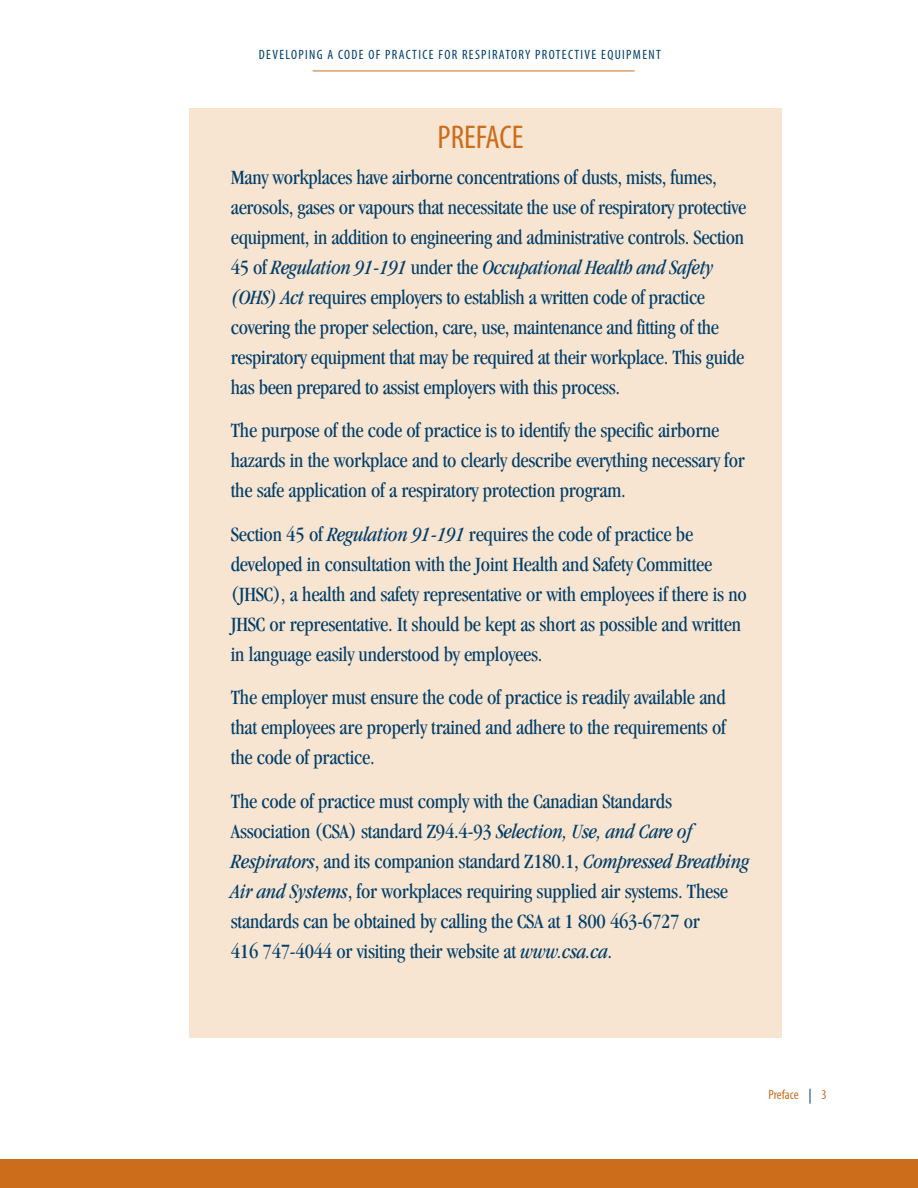
<style>
.page{position:relative;width:918px;height:1188px;background:#fff}
.page>*{position:absolute;margin:0;border:0;box-sizing:border-box;transform-origin:0 0}
.t1{font:condensed 33px "Myriad";color:#cc6d1b}
.t2{font:condensed 21px/30px "Garamond";letter-spacing:-.01em;color:#003e69}
.t3{font:condensed 13.5px "Myriad";letter-spacing:.1em;color:#003e69}
.t4{font:condensed 13.5px "Myriad";letter-spacing:-.005em;color:#cc6d1b}
.s1{font-style:italic}
</style>
<div class="page">
<svg style="left:810px;top:1089px;width:1px;height:15px"></svg>
<hr style="left:313px;top:71px;width:321px;height:1px;background:#cc6d1b">
<div style="left:189px;top:108px;width:592px;height:929px;background:#f7e4d1"></div>
<div style="left:0;top:1160px;width:918px;height:28px;background:#cc6d1b"></div>
<p class="t3" style="left:259px;top:50px;width:404px">DEVELOPING A CODE OF PRACTICE FOR RESPIRATORY PROTECTIVE EQUIPMENT</p>
<h1 class="t1" style="left:438px;top:126px;width:87px">PREFACE</h1>
<p class="t2" style="left:231px;top:163px;width:517px">Many workplaces have airborne concentrations of dusts, mists, fumes, aerosols, gases or vapours that necessitate the use of respiratory protective equipment, in addition to engineering and administrative controls. Section 45 of <span class="s1">Regulation 91-191</span> under the <span class="s1">Occupational Health and Safety (OHS) Act</span> requires employers to establish a written code of practice covering the proper selection, care, use, maintenance and fitting of the respiratory equipment that may be required at their workplace. This guide has been prepared to assist employers with this process.</p>
<p class="t2" style="left:231px;top:417px;width:515px">The purpose of the code of practice is to identify the specific airborne hazards in the workplace and to clearly describe everything necessary for the safe application of a respiratory protection program.</p>
<p class="t2" style="left:231px;top:520px;width:517px">Section 45 of <span class="s1">Regulation 91-191</span> requires the code of practice be developed in consultation with the Joint Health and Safety Committee (JHSC), a health and safety representative or with employees if there is no JHSC or representative. It should be kept as short as possible and written in language easily understood by employees.</p>
<p class="t2" style="left:231px;top:684px;width:497px;text-align:justify">The employer must ensure the code of practice is readily available and that employees are properly trained and adhere to the requirements of the code of practice.</p>
<p class="t2" style="left:231px;top:787px;width:520px">The code of practice must comply with the Canadian Standards Association (CSA) standard Z94.4-93 <span class="s1">Selection, Use, and Care of Respirators</span>, and its companion standard Z180.1, <span class="s1">Compressed Breathing Air and Systems</span>, for workplaces requiring supplied air systems. These standards can be obtained by calling the CSA at 1 800 463-6727 or<br>416 747-4044 or visiting their website at <span class="s1">www.csa.ca</span>.</p>
<p class="t4" style="left:768px;top:1090px;width:32px">Preface</p>
<p class="t4" style="left:821px;top:1090px;width:7px">3</p>
</div>
